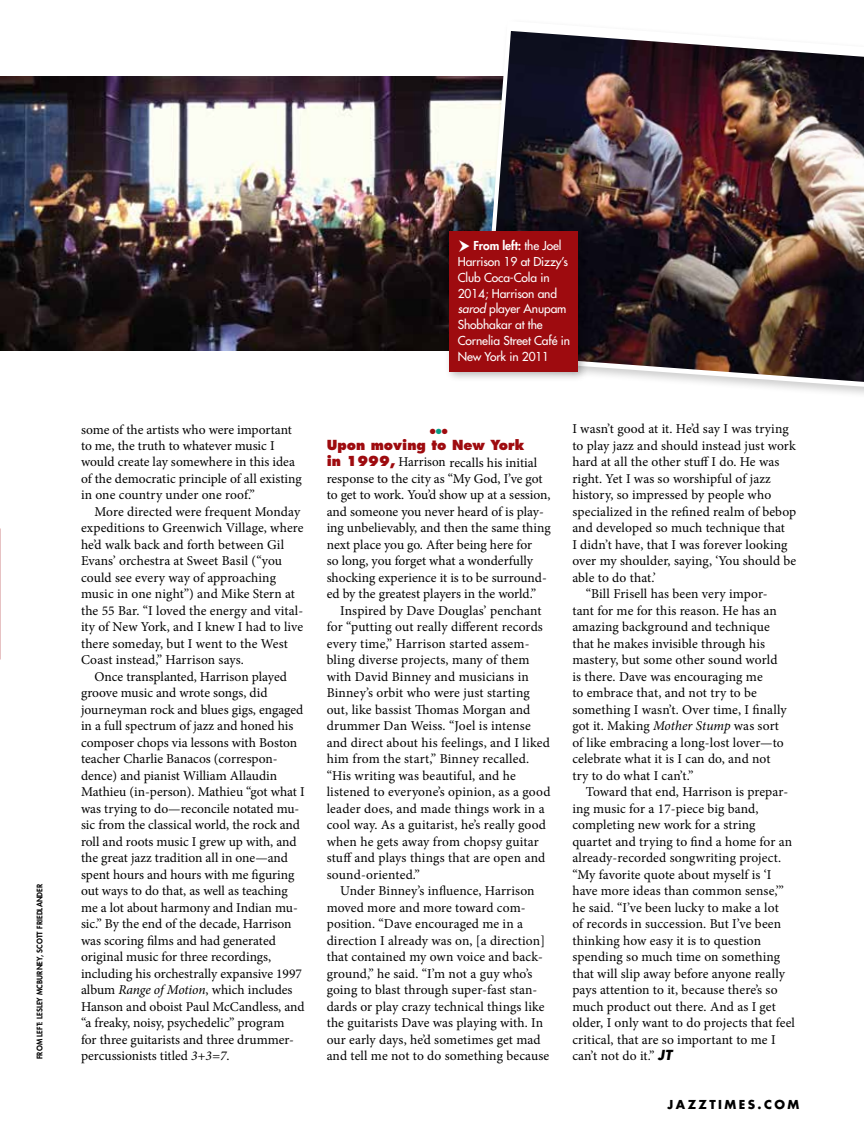
<style>
.page{position:relative;width:864px;height:1134px;background:#fff}
.page>*{position:absolute;margin:0;border:0;box-sizing:border-box;transform-origin:0 0}
.t1{font:13.5px/16.5px "Minion Pro";letter-spacing:.005em;color:#000}
.t2{font:800 13.5px "Futura Std";color:#9e0b0f}
.t3{font:500 12px/15.8px "Futura Std";letter-spacing:-.01em;color:#fff}
.t4{font:700 12px "Futura Std";letter-spacing:.2em;color:#000}
.t5{font:800 7.5px "Futura Std";letter-spacing:.01em;color:#000}
.t6{font:7.5px "Zapf Dingbats Std";color:#9e0b0f}
.s1{font-weight:800}
.s2{font-style:italic}
.s3{color:#069d85}
.s4{font-family:"Futura Std";font-weight:800;color:#9e0b0f}
.s5{font-family:"Futura Std";font-weight:700;font-style:italic}
</style>
<div class="page">
<img style="left:0;top:36px;width:1px;height:514px">
<img style="left:0;top:77px;width:479px;height:274px">
<svg style="left:482px;top:76px;width:382px;height:315px"></svg>
<img style="left:487px;top:31px;width:377px;height:351px">
<div style="left:444px;top:226px;width:145px;height:157px;background:#000;opacity:.3"></div>
<div style="left:449px;top:231px;width:129px;height:141px;background:#9e0b0f"></div>
<p class="t5" style="left:35px;top:1059px;width:177px;rotate:-90deg">FROM LEFT: LESLEY MCBURNEY, SCOTT FRIEDLANDER</p>
<p class="t3" style="left:458px;top:238px;width:114px;text-indent:16px"><span class="s1">From left:</span> the Joel<br>Harrison 19 at Dizzy’s<br>Club Coca-Cola in<br>2014; Harrison and <span class="s2">sarod</span> player Anupam<br>Shobhakar at the<br>Cornelia Street Café in<br>New York in 2011</p>
<p class="t1" style="left:81px;top:421px;width:222px">some of the artists who were important to me, the truth to whatever music I would create lay somewhere in this idea of the democratic principle of all existing in one country under one roof.”</p>
<p class="t1" style="left:81px;top:503px;width:224px;text-indent:14px">More directed were frequent Monday expeditions to Greenwich Village, where he’d walk back and forth between Gil Evans’ orchestra at Sweet Basil (“you could see every way of approaching music in one night”) and Mike Stern at the 55 Bar. “I loved the energy and vital&shy;ity of New York, and I knew I had to live there someday, but I went to the West Coast instead,” Harrison says.</p>
<p class="t1" style="left:81px;top:668px;width:225px;text-indent:14px">Once transplanted, Harrison played groove music and wrote songs, did journeyman rock and blues gigs, engaged in a full spectrum of jazz and honed his composer chops via lessons with Boston teacher Charlie Banacos (correspon&shy;dence) and pianist William Allaudin Mathieu (in-person). Mathieu “got what I was trying to do—reconcile notated mu&shy;sic from the classical world, the rock and roll and roots music I grew up with, and the great jazz tradition all in one—and spent hours and hours with me figuring out ways to do that, as well as teaching me a lot about harmony and Indian mu&shy;sic.” By the end of the decade, Harrison was scoring films and had generated original music for three recordings, including his orchestrally expansive 1997 album <span class="s2">Range of Motion</span>, which includes Hanson and oboist Paul McCandless, and “a freaky, noisy, psychedelic” program<br>for three guitarists and three drummer&shy;percussionists titled <span class="s2">3+3=7</span>.</p>
<p class="t6" style="left:430px;top:427px;width:19px">●<span class="s3">●</span>●</p>
<p class="t2" style="left:327px;top:436px;width:199px">Upon moving to New York</p>
<p class="t1" style="left:327px;top:454px;width:226px"><span class="s4">in 1999,</span> Harrison recalls his initial response to the city as “My God, I’ve got to get to work. You’d show up at a session, and someone you never heard of is play&shy;ing unbelievably, and then the same thing next place you go. After being here for<br>so long, you forget what a wonderfully shocking experience it is to be surround&shy;ed by the greatest players in the world.”</p>
<p class="t1" style="left:327px;top:602px;width:225px;text-indent:14px">Inspired by Dave Douglas’ penchant for “putting out really different records every time,” Harrison started assem&shy;bling diverse projects, many of them with David Binney and musicians in Binney’s orbit who were just starting out, like bassist Thomas Morgan and drummer Dan Weiss. “Joel is intense and direct about his feelings, and I liked him from the start,” Binney recalled. “His writing was beautiful, and he listened to everyone’s opinion, as a good leader does, and made things work in a cool way. As a guitarist, he’s really good when he gets away from chopsy guitar stuff and plays things that are open and sound-oriented.”</p>
<p class="t1" style="left:327px;top:883px;width:224px;text-indent:14px">Under Binney’s influence, Harrison moved more and more toward com&shy;position. “Dave encouraged me in a direction I already was on, [a direction] that contained my own voice and back&shy;ground,” he said. “I’m not a guy who’s going to blast through super-fast stan&shy;dards or play crazy technical things like the guitarists Dave was playing with. In our early days, he’d sometimes get mad and tell me not to do something because</p>
<p class="t1" style="left:572px;top:421px;width:218px">I wasn’t good at it. He’d say I was trying</p>
<p class="t1" style="left:572px;top:437px;width:225px">to play jazz and should instead just work</p>
<p class="t1" style="left:572px;top:454px;width:208px">hard at all the other stuff I do. He was</p>
<p class="t1" style="left:572px;top:470px;width:200px">right. Yet I was so worshipful of jazz</p>
<p class="t1" style="left:572px;top:487px;width:200px">history, so impressed by people who</p>
<p class="t1" style="left:572px;top:503px;width:225px">specialized in the refined realm of bebop</p>
<p class="t1" style="left:572px;top:520px;width:214px">and developed so much technique that</p>
<p class="t1" style="left:572px;top:536px;width:217px">I didn’t have, that I was forever looking</p>
<p class="t1" style="left:572px;top:553px;width:225px">over my shoulder, saying, ‘You should be</p>
<p class="t1" style="left:572px;top:569px;width:85px">able to do that.’</p>
<p class="t1" style="left:586px;top:586px;width:183px">“Bill Frisell has been very impor-</p>
<p class="t1" style="left:572px;top:602px;width:206px">tant for me for this reason. He has an</p>
<p class="t1" style="left:572px;top:619px;width:199px">amazing background and technique</p>
<p class="t1" style="left:572px;top:635px;width:194px">that he makes invisible through his</p>
<p class="t1" style="left:572px;top:652px;width:207px">mastery, but some other sound world</p>
<p class="t1" style="left:572px;top:668px;width:192px">is there. Dave was encouraging me</p>
<p class="t1" style="left:572px;top:685px;width:186px">to embrace that, and not try to be</p>
<p class="t1" style="left:572px;top:701px;width:216px">something I wasn’t. Over time, I finally</p>
<p class="t1" style="left:572px;top:718px;width:208px">got it. Making <span class="s2">Mother Stump</span> was sort</p>
<p class="t1" style="left:572px;top:734px;width:213px">of like embracing a long-lost lover—to</p>
<p class="t1" style="left:572px;top:751px;width:200px">celebrate what it is I can do, and not</p>
<p class="t1" style="left:572px;top:767px;width:123px">try to do what I can’t.”</p>
<p class="t1" style="left:586px;top:784px;width:204px">Toward that end, Harrison is prepar-</p>
<p class="t1" style="left:572px;top:800px;width:188px">ing music for a 17-piece big band,</p>
<p class="t1" style="left:572px;top:817px;width:185px">completing new work for a string</p>
<p class="t1" style="left:572px;top:833px;width:221px">quartet and trying to find a home for an</p>
<p class="t1" style="left:572px;top:850px;width:210px">already-recorded songwriting project.</p>
<p class="t1" style="left:572px;top:866px;width:201px">“My favorite quote about myself is ‘I</p>
<p class="t1" style="left:572px;top:883px;width:213px">have more ideas than common sense,’”</p>
<p class="t1" style="left:572px;top:899px;width:208px">he said. “I’ve been lucky to make a lot</p>
<p class="t1" style="left:572px;top:916px;width:210px">of records in succession. But I’ve been</p>
<p class="t1" style="left:572px;top:932px;width:190px">thinking how easy it is to question</p>
<p class="t1" style="left:572px;top:949px;width:209px">spending so much time on something</p>
<p class="t1" style="left:572px;top:965px;width:214px">that will slip away before anyone really</p>
<p class="t1" style="left:572px;top:982px;width:207px">pays attention to it, because there’s so</p>
<p class="t1" style="left:572px;top:998px;width:205px">much product out there. And as I get</p>
<p class="t1" style="left:572px;top:1015px;width:224px">older, I only want to do projects that feel</p>
<p class="t1" style="left:572px;top:1031px;width:205px">critical, that are so important to me I</p>
<p class="t1" style="left:572px;top:1048px;width:101px">can’t not do it.” <span class="s5">JT</span></p>
<p class="t4" style="left:668px;top:1096px;width:133px">JAZZTIMES.COM</p>
</div>
